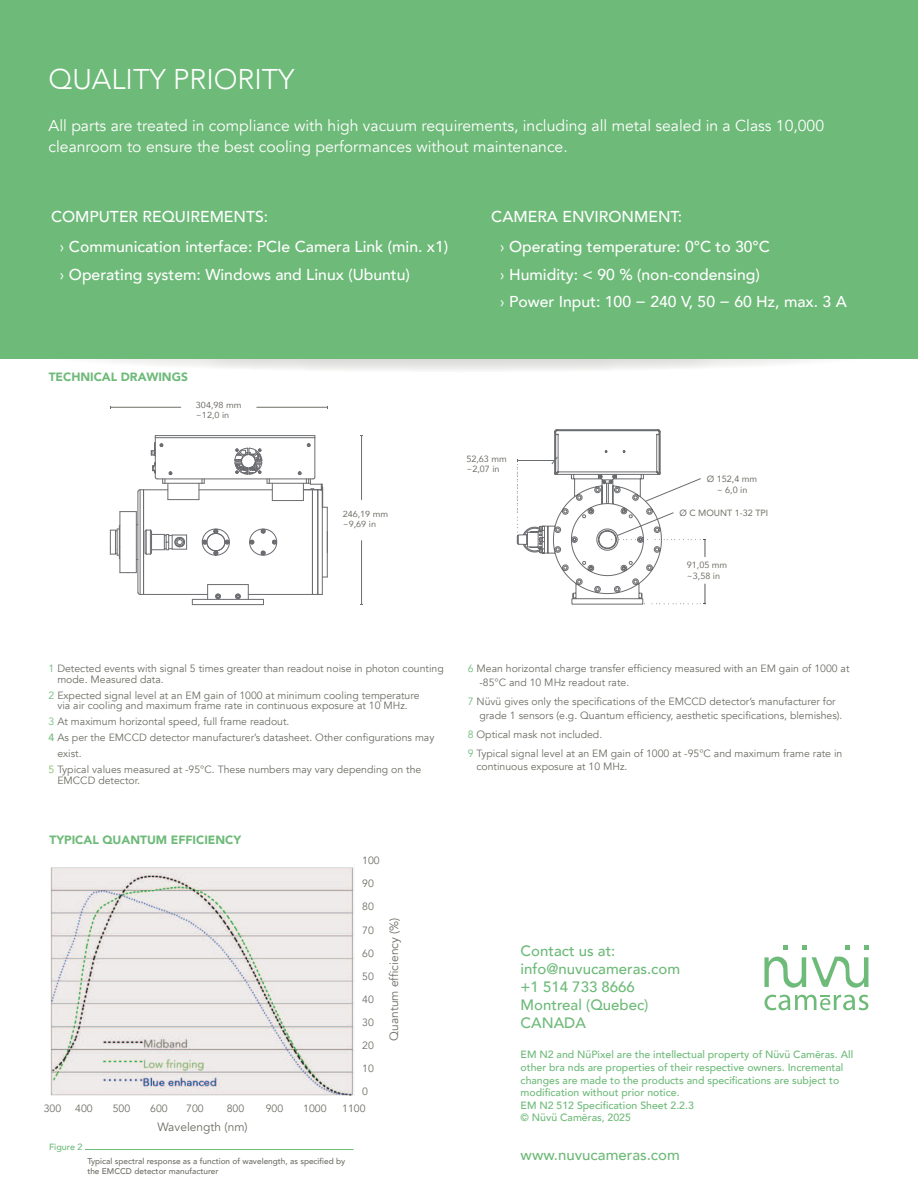
<style>
.page{position:relative;width:918px;height:1188px;background:#fff}
.page>*{position:absolute;margin:0;border:0;box-sizing:border-box;transform-origin:0 0}
.t1{font:300 28.5px "Avenir";color:#fff}
.t2{font:500 15.75px/29.5px "Avenir";color:#fff}
.t3{font:15.75px/21px "Avenir";color:#fff}
.t4{font:500 15px/18px "Avenir";color:#6eba79}
.t5{font:900 12px "Avenir";color:#6eba79}
.t6{font:12px "Avenir";color:#6e6e66}
.t7{font:10.5px/23.1px "Avenir";color:#6e6e66}
.t8{font:500 10.5px/12.6px "Avenir";color:#6eba79}
.t9{font:9px/10.8px "Avenir";color:#706e66}
.t10{font:500 9px "Avenir";color:#6eba79}
.t11{font:8.7px/10.5px "Avenir";color:#706e66;scale:1.04 1}
.t12{font:500 8.25px/9.9px "Avenir";color:#6e6e66}
.s1{font-weight:400}
.s2{color:#6eba79}
.s3{font-weight:500;color:#6eba79}
.s4{color:#7bbc63}
</style>
<div class="page">
<svg style="left:783px;top:945px;width:5px;height:4px"></svg>
<svg style="left:802px;top:945px;width:4px;height:4px"></svg>
<svg style="left:845px;top:945px;width:5px;height:4px"></svg>
<svg style="left:864px;top:945px;width:5px;height:4px"></svg>
<svg style="left:764px;top:957px;width:42px;height:31px"></svg>
<svg style="left:812px;top:957px;width:56px;height:31px"></svg>
<svg style="left:765px;top:995px;width:103px;height:15px"></svg>
<hr style="left:85px;top:1149px;width:269px;height:1px;background:#6eba79">
<div style="left:0;top:0;width:918px;height:359px;background:#6eba79"></div>
<svg style="left:517px;top:429px;width:189px;height:176px"></svg>
<hr style="left:111px;top:407px;width:70px;height:1px;background:#706e66">
<hr style="left:257px;top:407px;width:70px;height:1px;background:#706e66">
<hr style="left:140px;top:490px;width:1px;height:104px;background:#6b6c6f">
<hr style="left:269px;top:483px;width:37px;height:1px;background:#6b6c6f">
<hr style="left:165px;top:483px;width:37px;height:1px;background:#6b6c6f">
<hr style="left:272px;top:500px;width:31px;height:1px;background:#6b6c6f">
<hr style="left:312px;top:490px;width:1px;height:103px;background:#6b6c6f">
<hr style="left:318px;top:490px;width:1px;height:104px;background:#6b6c6f">
<hr style="left:322px;top:490px;width:1px;height:104px;background:#6b6c6f">
<hr style="left:327px;top:507px;width:1px;height:70px;background:#6b6c6f">
<svg style="left:207px;top:585px;width:1px;height:14px"></svg>
<svg style="left:248px;top:585px;width:1px;height:14px"></svg>
<hr style="left:208px;top:584px;width:40px;height:1px;background:#6b6c6f">
<hr style="left:168px;top:499px;width:31px;height:1px;background:#6b6c6f">
<svg style="left:199px;top:480px;width:6px;height:20px"></svg>
<hr style="left:143px;top:490px;width:1px;height:104px;background:#6b6c6f">
<hr style="left:138px;top:492px;width:1px;height:100px;background:#6b6c6f">
<svg style="left:202px;top:529px;width:28px;height:27px"></svg>
<svg style="left:249px;top:529px;width:28px;height:27px"></svg>
<svg style="left:235px;top:594px;width:6px;height:5px"></svg>
<svg style="left:215px;top:594px;width:6px;height:5px"></svg>
<hr style="left:192px;top:599px;width:72px;height:1px;background:#6b6c6f">
<hr style="left:192px;top:604px;width:72px;height:1px;background:#6b6c6f">
<hr style="left:120px;top:512px;width:1px;height:35px;background:#6b6c6f">
<hr style="left:136px;top:512px;width:1px;height:35px;background:#6b6c6f">
<hr style="left:155px;top:435px;width:160px;height:1px;background:#6b6c6f">
<svg style="left:307px;top:436px;width:9px;height:11px"></svg>
<hr style="left:157px;top:479px;width:156px;height:1px;background:#6b6c6f">
<hr style="left:315px;top:438px;width:1px;height:39px;background:#6b6c6f">
<hr style="left:155px;top:437px;width:160px;height:1px;background:#6b6c6f">
<hr style="left:155px;top:438px;width:1px;height:39px;background:#6b6c6f">
<hr style="left:248px;top:594px;width:64px;height:1px;background:#6b6c6f">
<hr style="left:144px;top:594px;width:64px;height:1px;background:#6b6c6f">
<hr style="left:199px;top:490px;width:73px;height:1px;background:#6b6c6f">
<svg style="left:312px;top:593px;width:10px;height:2px"></svg>
<svg style="left:137px;top:462px;width:35px;height:38px"></svg>
<svg style="left:137px;top:592px;width:7px;height:3px"></svg>
<svg style="left:145px;top:530px;width:42px;height:25px"></svg>
<svg style="left:110px;top:524px;width:28px;height:49px"></svg>
<svg style="left:120px;top:511px;width:16px;height:1px"></svg>
<svg style="left:234px;top:448px;width:39px;height:53px"></svg>
<svg style="left:151px;top:436px;width:12px;height:20px"></svg>
<svg style="left:298px;top:471px;width:29px;height:37px"></svg>
<hr style="left:361px;top:436px;width:1px;height:64px;background:#706e66">
<hr style="left:361px;top:541px;width:1px;height:63px;background:#706e66">
<img style="left:50px;top:867px;width:305px;height:228px">
<h1 class="t1" style="left:49px;top:63px;width:248px">QUALITY PRIORITY</h1>
<h2 class="t3" style="left:49px;top:115px;width:777px">All parts are treated in compliance with high vacuum requirements, including all metal sealed in a Class 10,000 cleanroom to ensure the best cooling performances without maintenance.</h2>
<h2 class="t2" style="left:60px;top:201px;width:390px;text-indent:-9px">COMPUTER REQUIREMENTS:<br><span class="s1">›</span> Communication interface: PCIe Camera Link (min. x1)</h2>
<h2 class="t2" style="left:60px;top:258px;width:352px"><span class="s1">›</span> Operating system: Windows and Linux (Ubuntu)</h2>
<h2 class="t2" style="left:500px;top:201px;width:272px;text-indent:-9px">CAMERA ENVIRONMENT:<br><span class="s1">›</span> Operating temperature: 0°C to 30°C</h2>
<h2 class="t2" style="left:500px;top:259px;width:348px;line-height:27.8px"><span class="s1">›</span> Humidity: &lt; 90 % (non-condensing)<br><span class="s1">›</span> Power Input: 100 − 240 V, 50 − 60 Hz, max. 3 A</h2>
<p class="t5" style="left:49px;top:367px;width:141px">TECHNICAL DRAWINGS</p>
<p class="t11" style="left:196px;top:399px;width:45px">304,98 mm ~12,0 in</p>
<p class="t11" style="left:343px;top:508px;width:45px">246,19 mm ~9,69 in</p>
<p class="t9" style="left:466px;top:453px;width:42px">52,63 mm ~2,07 in</p>
<p class="t9" style="left:707px;top:473px;width:52px;text-align:center">Ø 152,4 mm ~ 6,0 in</p>
<p class="t9" style="left:679px;top:507px;width:90px">Ø C MOUNT 1-32 TPI</p>
<p class="t9" style="left:687px;top:559px;width:42px">91,05 mm ~3,58 in</p>
<p class="t7" style="left:57px;top:664px;width:388px;line-height:10.6px;text-indent:-9px"><span class="s2">1</span> Detected events with signal 5 times greater than readout noise in photon counting mode. Measured data.</p>
<p class="t7" style="left:49px;top:690px;width:373px;line-height:10.6px;text-align:center"><span class="s2">2</span> Expected signal level at an EM gain of 1000 at minimum cooling temperature via air cooling and maximum frame rate in continuous exposure at 10 MHz.</p>
<p class="t7" style="left:49px;top:711px;width:242px"><span class="s2">3</span> At maximum horizontal speed, full frame readout.</p>
<p class="t7" style="left:49px;top:726px;width:387px"><span class="s3">4</span> As per the EMCCD detector manufacturer’s datasheet. Other configurations may</p>
<p class="t7" style="left:57px;top:742px;width:26px">exist.</p>
<p class="t7" style="left:49px;top:758px;width:374px"><span class="s4">5</span> Typical values measured at -95°C. These numbers may vary depending on the</p>
<p class="t7" style="left:57px;top:769px;width:84px">EMCCD detector.</p>
<p class="t5" style="left:50px;top:830px;width:193px">TYPICAL QUANTUM EFFICIENCY</p>
<p class="t7" style="left:362px;top:849px;width:19px">100<br>90<br>80<br>70<br>60<br>50<br>40<br>30<br>20</p>
<p class="t7" style="left:362px;top:1057px;width:13px;line-height:22.6px">10<br>0</p>
<p class="t7" style="left:44px;top:1097px;width:19px">300</p>
<p class="t7" style="left:75px;top:1097px;width:19px">400</p>
<p class="t7" style="left:113px;top:1097px;width:19px">500</p>
<p class="t7" style="left:150px;top:1097px;width:19px">600</p>
<p class="t7" style="left:186px;top:1097px;width:19px">700</p>
<p class="t7" style="left:227px;top:1097px;width:19px">800</p>
<p class="t7" style="left:266px;top:1097px;width:19px">900</p>
<p class="t7" style="left:303px;top:1097px;width:25px">1000</p>
<p class="t7" style="left:342px;top:1097px;width:25px">1100</p>
<p class="t10" style="left:49px;top:1139px;width:35px">Figure 2</p>
<p class="t6" style="left:157px;top:1119px;width:92px">Wavelength (nm)</p>
<p class="t12" style="left:87px;top:1156px;width:259px">Typical spectral response as a function of wavelength, as specified by the EMCCD detector manufacturer</p>
<p class="t6" style="left:387px;top:1041px;width:125px;rotate:-90deg">Quantum efficiency (%)</p>
<p class="t7" style="left:479px;top:662px;width:372px;line-height:13.6px;text-indent:-12px"><span class="s2">6</span> Mean horizontal charge transfer efficiency measured with an EM gain of 1000 at -85°C and 10 MHz readout rate.</p>
<p class="t7" style="left:479px;top:695px;width:365px;line-height:13.6px;text-indent:-12px"><span class="s2">7</span> Nüvü gives only the specifications of the EMCCD detector’s manufacturer for grade 1 sensors (e.g. Quantum efficiency, aesthetic specifications, blemishes).</p>
<p class="t7" style="left:468px;top:725px;width:376px;line-height:19px"><span class="s2">8</span> Optical mask not included.<br><span class="s2">9</span> Typical signal level at an EM gain of 1000 at -95°C and maximum frame rate in</p>
<p class="t7" style="left:477px;top:755px;width:152px">continuous exposure at 10 MHz.</p>
<h3 class="t4" style="left:521px;top:941px;width:161px">Contact us at: info@nuvucameras.com +1 514 733 8666<br>Montreal (Quebec)<br>CANADA</h3>
<p class="t8" style="left:521px;top:1048px;width:334px">EM N2 and NüPixel are the intellectual property of Nüvü Camēras. All other bra nds are properties of their respective owners. Incremental changes are made to the products and specifications are subject to modification without prior notice.<br>EM N2 512 Specification Sheet 2.2.3<br>© Nüvü Camēras, 2025</p>
<h3 class="t4" style="left:521px;top:1145px;width:161px">www.nuvucameras.com</h3>
</div>
